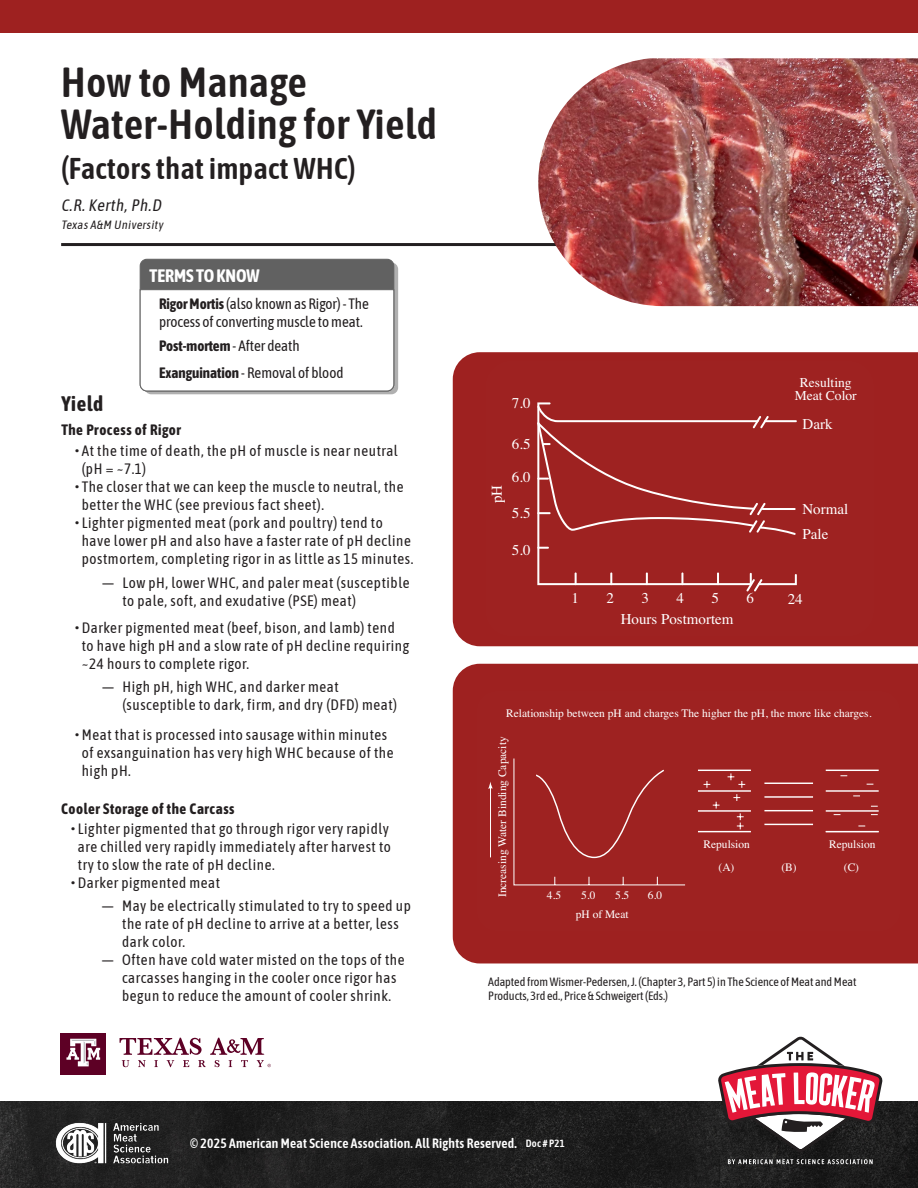
<style>
.page{position:relative;width:918px;height:1188px;background:#fff}
.page>*{position:absolute;margin:0;border:0;box-sizing:border-box;transform-origin:0 0}
.t1{font:600 42px "Asap Condensed";letter-spacing:.02em;color:#231f20}
.t2{font:600 30px "Asap Condensed";letter-spacing:.02em;color:#231f20}
.t3{font:700 21px "Asap Condensed";letter-spacing:.035em;color:#231f20}
.t4{font:700 18px "Asap Condensed";color:#fff}
.t5{font:italic 16.5px "Asap Condensed";color:#231f20}
.t6{font:15px/18px "Asap Condensed";letter-spacing:.04em;color:#231f20}
.t7{font:15px/18px "Asap Condensed";color:#231f20}
.t8{font:15px "Times";color:#fff}
.t9{font:700 15px "Asap Condensed";letter-spacing:.04em;color:#231f20}
.t10{font:700 15px "Asap Condensed";color:#231f20}
.t11{font:600 13.5px "Asap Condensed";letter-spacing:.02em;color:#fff}
.t12{font:13.5px/13.4px "Times";color:#fff;text-align:center}
.t13{font:12px/14.4px "Asap Condensed";color:#231f20}
.t14{font:italic 12px "Asap Condensed";color:#231f20}
.t15{font:11.4px/22.8px "Times";color:#fff;text-align:center}
.t16{font:600 10.5px "Asap Condensed";letter-spacing:.02em;color:#fff}
.s1{font-weight:700}
.s2{font-weight:400}
</style>
<div class="page">
<div style="left:144px;top:263px;width:254px;height:131px;background:#b0b0b0;border-radius:7px"></div>
<div style="left:453px;top:664px;width:465px;height:299px;background:#9e2120"></div>
<div style="left:453px;top:352px;width:465px;height:294px;background:#9e2120"></div>
<div style="left:0;top:0;width:918px;height:33px;background:#9e2120"></div>
<img style="left:0;top:1101px;width:918px;height:87px">
<img style="left:53px;top:1108px;width:118px;height:71px">
<svg style="left:718px;top:1036px;width:165px;height:116px"></svg>
<svg style="left:728px;top:1159px;width:145px;height:5px"></svg>
<hr style="left:61px;top:243px;width:794px;height:3px;background:#231f20">
<div style="left:61px;top:1033px;width:45px;height:42px;background:#5d0025"></div>
<svg style="left:66px;top:1039px;width:34px;height:27px"></svg>
<svg style="left:120px;top:1038px;width:151px;height:29px"></svg>
<div style="left:485px;top:361px;width:389px;height:276px;background:#9e2221;border-radius:26px"></div>
<svg style="left:537px;top:402px;width:260px;height:189px"></svg>
<div style="left:477px;top:691px;width:423px;height:240px;background:#9e2221;border-radius:20px"></div>
<svg style="left:488px;top:758px;width:198px;height:128px"></svg>
<hr style="left:698px;top:770px;width:53px;height:1px;background:#fff">
<hr style="left:698px;top:790px;width:53px;height:2px;background:#fff">
<hr style="left:698px;top:810px;width:53px;height:2px;background:#fff">
<hr style="left:698px;top:831px;width:53px;height:1px;background:#fff">
<hr style="left:826px;top:770px;width:53px;height:1px;background:#fff">
<hr style="left:826px;top:790px;width:53px;height:2px;background:#fff">
<hr style="left:826px;top:810px;width:53px;height:2px;background:#fff">
<hr style="left:826px;top:831px;width:53px;height:1px;background:#fff">
<hr style="left:764px;top:783px;width:49px;height:1px;background:#fff">
<hr style="left:764px;top:796px;width:49px;height:2px;background:#fff">
<hr style="left:764px;top:810px;width:49px;height:1px;background:#fff">
<hr style="left:764px;top:824px;width:49px;height:1px;background:#fff">
<svg style="left:737px;top:813px;width:7px;height:16px"></svg>
<svg style="left:713px;top:802px;width:7px;height:7px"></svg>
<svg style="left:733px;top:794px;width:7px;height:7px"></svg>
<svg style="left:728px;top:773px;width:17px;height:15px"></svg>
<svg style="left:704px;top:781px;width:6px;height:7px"></svg>
<div style="left:140px;top:259px;width:254px;height:132px;background:#616161;border-radius:7px"></div>
<div style="left:139px;top:289px;width:256px;height:103px;background:#fff"></div>
<img style="left:538px;top:58px;width:380px;height:248px">
<p class="t1" style="left:61px;top:53px;width:247px">How to Manage</p>
<p class="t1" style="left:61px;top:95px;width:377px">Water-Holding for Yield</p>
<p class="t2" style="left:61px;top:148px;width:296px">(Factors that impact WHC)</p>
<p class="t5" style="left:61px;top:194px;width:105px">C.R.Kerth,Ph.D</p>
<p class="t14" style="left:61px;top:217px;width:106px">Texas A&amp;M University</p>
<p class="t4" style="left:149px;top:262px;width:111px">TERMS TO KNOW</p>
<p class="t7" style="left:159px;top:294px;width:211px"><span class="s1">Rigor Mortis</span> (also known as Rigor) - The process of converting muscle to meat.</p>
<p class="t10" style="left:159px;top:335px;width:142px">Post-mortem <span class="s2">- After death</span></p>
<p class="t7" style="left:159px;top:363px;width:186px"><span class="s1">Exanguination</span> - Removal of blood</p>
<p class="t3" style="left:62px;top:389px;width:43px">Yield</p>
<p class="t6" style="left:82px;top:440px;width:318px;text-indent:-7px"><span class="s1">•</span> At the time of death, the pH of muscle is near neutral (pH = ~7.1)</p>
<p class="t6" style="left:82px;top:476px;width:323px;text-indent:-7px"><span class="s1">•</span> The closer that we can keep the muscle to neutral, the better the WHC (see previous fact sheet).</p>
<p class="t6" style="left:82px;top:512px;width:333px;text-indent:-7px"><span class="s1">•</span>Lighter pigmented meat (pork and poultry) tend to have lower pH and also have a faster rate of pH decline postmortem, completing rigor in as little as 15 minutes.</p>
<p class="t9" style="left:62px;top:419px;width:121px">The Process of Rigor</p>
<p class="t6" style="left:122px;top:572px;width:289px;text-indent:-20px">— Low pH, lower WHC, and paler meat (susceptible to pale, soft, and exudative (PSE) meat)</p>
<p class="t6" style="left:82px;top:618px;width:329px;text-indent:-7px"><span class="s1">•</span> Darker pigmented meat (beef, bison, and lamb) tend to have high pH and a slow rate of pH decline requiring ~24 hours to complete rigor.</p>
<p class="t6" style="left:122px;top:677px;width:276px;text-indent:-20px">— High pH, high WHC, and darker meat (susceptible to dark, firm, and dry (DFD) meat)</p>
<p class="t6" style="left:82px;top:725px;width:313px;text-indent:-7px"><span class="s1">•</span> Meat that is processed into sausage within minutes of exsanguination has very high WHC because of the high pH.</p>
<p class="t9" style="left:61px;top:798px;width:175px">Cooler Storage of the Carcass</p>
<p class="t6" style="left:78px;top:819px;width:315px;text-indent:-7px"><span class="s1">•</span>Lighter pigmented that go through rigor very rapidly are chilled very rapidly immediately after harvest to try to slow the rate of pH decline.</p>
<p class="t6" style="left:71px;top:873px;width:151px"><span class="s1">•</span> Darker pigmented meat</p>
<p class="t6" style="left:122px;top:896px;width:290px;text-indent:-20px">— May be electrically stimulated to try to speed up the rate of pH decline to arrive at a better, less dark color.</p>
<p class="t6" style="left:122px;top:950px;width:284px;text-indent:-20px">— Often have cold water misted on the tops of the carcasses hanging in the cooler once rigor has begun to reduce the amount of cooler shrink.</p>
<p class="t8" style="left:512px;top:389px;width:20px">7.0</p>
<p class="t8" style="left:512px;top:429px;width:20px">6.5</p>
<p class="t8" style="left:512px;top:463px;width:20px">6.0</p>
<p class="t8" style="left:512px;top:499px;width:20px">5.5</p>
<p class="t8" style="left:512px;top:536px;width:20px">5.0</p>
<p class="t8" style="left:483px;top:503px;width:20px;rotate:-90deg">pH</p>
<p class="t8" style="left:571px;top:584px;width:9px">1</p>
<p class="t8" style="left:606px;top:584px;width:9px">2</p>
<p class="t8" style="left:641px;top:584px;width:9px">3</p>
<p class="t8" style="left:676px;top:584px;width:9px">4</p>
<p class="t8" style="left:711px;top:584px;width:9px">5</p>
<p class="t8" style="left:746px;top:584px;width:9px">6</p>
<p class="t8" style="left:621px;top:605px;width:114px">Hours Postmortem</p>
<p class="t12" style="left:795px;top:375px;width:64px">Resulting<br>Meat Color</p>
<p class="t8" style="left:803px;top:409px;width:31px">Dark</p>
<p class="t8" style="left:802px;top:495px;width:47px">Normal</p>
<p class="t8" style="left:803px;top:520px;width:27px">Pale</p>
<p class="t8" style="left:788px;top:585px;width:16px">24</p>
<p class="t15" style="left:506px;top:701px;width:367px">Relationship between pH and charges The higher the pH, the more like charges.</p>
<p class="t15" style="left:490px;top:897px;width:162px;rotate:-90deg">Increasing Water Binding Capacity</p>
<p class="t15" style="left:547px;top:883px;width:16px">4.5</p>
<p class="t15" style="left:581px;top:883px;width:16px">5.0</p>
<p class="t15" style="left:615px;top:883px;width:16px">5.5</p>
<p class="t15" style="left:648px;top:883px;width:16px">6.0</p>
<p class="t15" style="left:576px;top:902px;width:54px">pH of Meat</p>
<p class="t15" style="left:704px;top:832px;width:48px">Repulsion (A)</p>
<p class="t15" style="left:829px;top:832px;width:48px">Repulsion</p>
<p class="t15" style="left:781px;top:855px;width:17px">(B)</p>
<p class="t15" style="left:844px;top:855px;width:17px">(C)</p>
<p class="t13" style="left:488px;top:974px;width:370px">Adapted from Wismer-Pedersen, J. (Chapter 3, Part 5) in The Science of Meat and Meat<br>Products, 3rd ed., Price &amp; Schweigert (Eds.)</p>
<p class="t11" style="left:190px;top:1134px;width:328px">© 2025 American Meat Science Association. All Rights Reserved.</p>
<p class="t16" style="left:526px;top:1136px;width:40px">Doc # P21</p>
</div>
